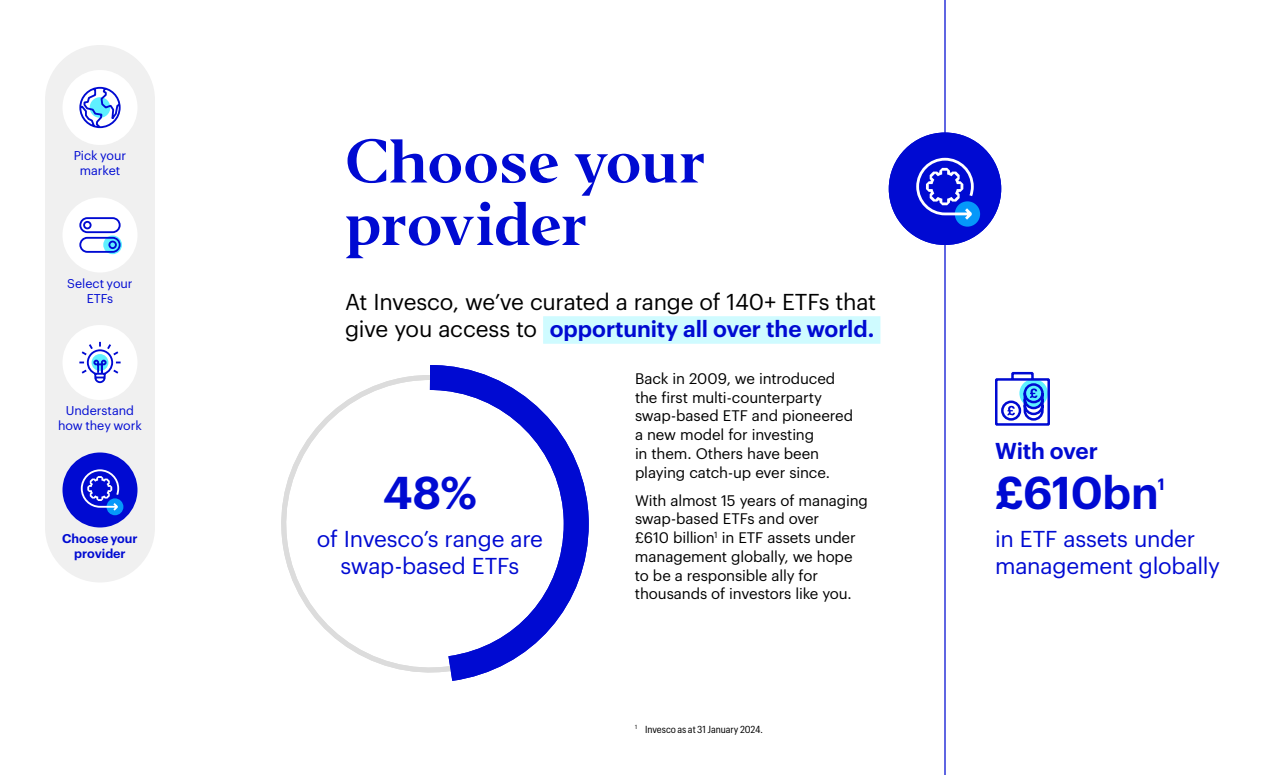
<style>
.page{position:relative;width:1280px;height:775px;background:#fff}
.page>*{position:absolute;margin:0;border:0;box-sizing:border-box;transform-origin:0 0}
.t1{font:57.5px/62.5px "Invesco Editor";letter-spacing:-.02em;color:#000ad2}
.t2{font:600 45px "Graphik";letter-spacing:-.005em;color:#000ad2}
.t3{font:22.5px/27.5px "Graphik";letter-spacing:-.015em;color:#000}
.t4{font:22.5px/27.5px "Graphik";letter-spacing:-.01em;color:#000ad2}
.t5{font:600 22.5px "Graphik";letter-spacing:-.01em;color:#000ad2}
.t6{font:600 16px "Graphik";color:#000ad2}
.t7{font:15px/18.8px "Graphik";letter-spacing:-.005em;color:#000}
.t8{font:12.5px/15px "Graphik";color:#000ad2;text-align:center}
.t9{font:600 12.5px/15px "Graphik";color:#000ad2;text-align:center}
.t10{font:10px "Graphik Compact";color:#000}
.s1{font-weight:600;color:#000ad2}
</style>
<div class="page">
<hr style="left:944px;top:0;width:2px;height:775px;background:#000ad1">
<div style="left:45px;top:45px;width:110px;height:537px;background:#f0f0f0;border-radius:55px"></div>
<div style="left:62px;top:452px;width:76px;height:76px;background:#000ad2;border-radius:50%"></div>
<div style="left:107px;top:498px;width:16px;height:17px;background:#0598fa;border-radius:50%"></div>
<svg style="left:80px;top:469px;width:40px;height:44px"></svg>
<div style="left:62px;top:198px;width:76px;height:74px;background:#fff;border-radius:50%"></div>
<svg style="left:79px;top:217px;width:43px;height:37px"></svg>
<div style="left:62px;top:325px;width:76px;height:75px;background:#fff;border-radius:50%"></div>
<svg style="left:79px;top:341px;width:42px;height:43px"></svg>
<div style="left:62px;top:70px;width:76px;height:75px;background:#fff;border-radius:50%"></div>
<svg style="left:79px;top:86px;width:42px;height:43px"></svg>
<div style="left:889px;top:132px;width:112px;height:113px;background:#000ad2;border-radius:50%"></div>
<div style="left:955px;top:201px;width:25px;height:26px;background:#0598fa;border-radius:50%"></div>
<svg style="left:916px;top:157px;width:59px;height:66px"></svg>
<div style="left:543px;top:316px;width:337px;height:28px;background:#cffbff"></div>
<svg style="left:995px;top:371px;width:55px;height:55px"></svg>
<svg style="left:281px;top:377px;width:124px;height:294px"></svg>
<svg style="left:405px;top:365px;width:184px;height:316px"></svg>
<p class="t8" style="left:74px;top:147px;width:54px">Pick your market</p>
<p class="t8" style="left:67px;top:274px;width:67px">Select your<br>ETFs</p>
<p class="t8" style="left:58px;top:402px;width:85px">Understand how they work</p>
<p class="t9" style="left:62px;top:529px;width:77px">Choose your provider</p>
<h1 class="t1" style="left:345px;top:131px;width:362px">Choose your provider</h1>
<h3 class="t3" style="left:345px;top:286px;width:533px">At Invesco, we’ve curated a range of 140+ ETFs that give you access to <span class="s1">opportunity all over the world.</span></h3>
<h2 class="t2" style="left:383px;top:459px;width:95px">48%</h2>
<h3 class="t4" style="left:317px;top:523px;width:228px;text-align:center">of Invesco’s range are swap-based ETFs</h3>
<p class="t7" style="left:635px;top:368px;width:220px">Back in 2009, we introduced the first multi-counterparty swap-based ETF and pioneered a new model for investing<br>in them. Others have been playing catch-up ever since.</p>
<p class="t7" style="left:635px;top:490px;width:235px">With almost 15 years of managing swap-based ETFs and over<br>£610 billion<sup>1</sup> in ETF assets under management globally, we hope to be a responsible ally for thousands of investors like you.</p>
<p class="t10" style="left:635px;top:722px;width:129px"><sup>1</sup> Invesco as at 31 January 2024.</p>
<h3 class="t5" style="left:995px;top:434px;width:104px">With over</h3>
<h2 class="t2" style="left:995px;top:459px;width:165px">£610bn</h2>
<p class="t6" style="left:1158px;top:472px;width:8px">1</p>
<h3 class="t4" style="left:995px;top:523px;width:227px">in ETF assets under management globally</h3>
</div>
